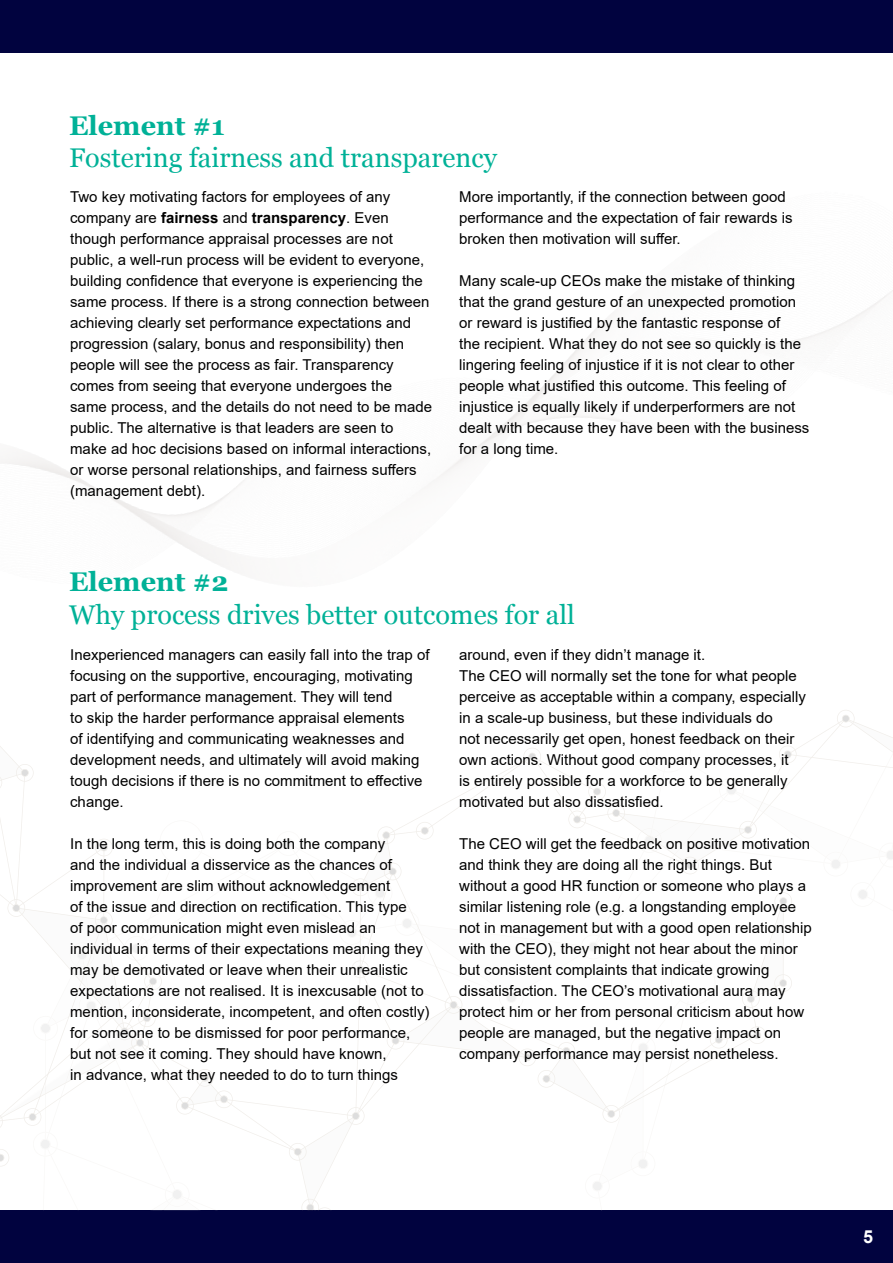
<style>
.page{position:relative;width:893px;height:1263px;background:#fff}
.page>*{position:absolute;margin:0;border:0;box-sizing:border-box;transform-origin:0 0}
.t1{font:27px "Georgia";color:#00b197}
.t2{font:700 27px "Georgia";color:#00b197}
.t3{font:700 18px "Arial";color:#fff}
.t4{font:15px/21px "Arial";color:#000}
.s1{font-weight:700}
</style>
<div class="page">
<div style="left:0;top:1210px;width:893px;height:53px;background:#01033f"></div>
<div style="left:0;top:0;width:893px;height:53px;background:#01033f"></div>
<svg style="left:0;top:709px;width:893px;height:502px"></svg>
<p class="t2" style="left:69px;top:108px;width:157px">Element #1</p>
<p class="t1" style="left:69px;top:138px;width:429px">Fostering fairness and transparency</p>
<p class="t4" style="left:70px;top:186px;width:363px">Two key motivating factors for employees of any company are <span class="s1">fairness</span> and <span class="s1">transparency</span>. Even though performance appraisal processes are not public, a well-run process will be evident to everyone, building confidence that everyone is experiencing the same process. If there is a strong connection between achieving clearly set performance expectations and progression (salary, bonus and responsibility) then people will see the process as fair. Transparency comes from seeing that everyone undergoes the same process, and the details do not need to be made public. The alternative is that leaders are seen to make ad hoc decisions based on informal interactions, or worse personal relationships, and fairness suffers (management debt).</p>
<p class="t4" style="left:459px;top:186px;width:335px">More importantly, if the connection between good performance and the expectation of fair rewards is broken then motivation will suffer.</p>
<p class="t4" style="left:459px;top:270px;width:352px">Many scale-up CEOs make the mistake of thinking that the grand gesture of an unexpected promotion or reward is justified by the fantastic response of<br>the recipient. What they do not see so quickly is the lingering feeling of injustice if it is not clear to other people what justified this outcome. This feeling of injustice is equally likely if underperformers are not dealt with because they have been with the business for a long time.</p>
<p class="t2" style="left:69px;top:565px;width:161px">Element #2</p>
<p class="t1" style="left:69px;top:595px;width:507px">Why process drives better outcomes for all</p>
<p class="t4" style="left:70px;top:644px;width:361px">Inexperienced managers can easily fall into the trap of focusing on the supportive, encouraging, motivating part of performance management. They will tend<br>to skip the harder performance appraisal elements<br>of identifying and communicating weaknesses and development needs, and ultimately will avoid making tough decisions if there is no commitment to effective change.</p>
<p class="t4" style="left:70px;top:833px;width:361px">In the long term, this is doing both the company<br>and the individual a disservice as the chances of improvement are slim without acknowledgement<br>of the issue and direction on rectification. This type<br>of poor communication might even mislead an individual in terms of their expectations meaning they may be demotivated or leave when their unrealistic expectations are not realised. It is inexcusable (not to mention, inconsiderate, incompetent, and often costly) for someone to be dismissed for poor performance, but not see it coming. They should have known,<br>in advance, what they needed to do to turn things</p>
<p class="t4" style="left:459px;top:644px;width:247px">around, even if they didn’t manage it.</p>
<p class="t4" style="left:459px;top:665px;width:348px">The CEO will normally set the tone for what people perceive as acceptable within a company, especially in a scale-up business, but these individuals do<br>not necessarily get open, honest feedback on their own actions. Without good company processes, it<br>is entirely possible for a workforce to be generally motivated but also dissatisfied.</p>
<p class="t4" style="left:459px;top:833px;width:354px">The CEO will get the feedback on positive motivation and think they are doing all the right things. But without a good HR function or someone who plays a similar listening role (e.g. a longstanding employee not in management but with a good open relationship with the CEO), they might not hear about the minor but consistent complaints that indicate growing dissatisfaction. The CEO’s motivational aura may protect him or her from personal criticism about how people are managed, but the negative impact on company performance may persist nonetheless.</p>
<p class="t3" style="left:863px;top:1223px;width:12px">5</p>
</div>
